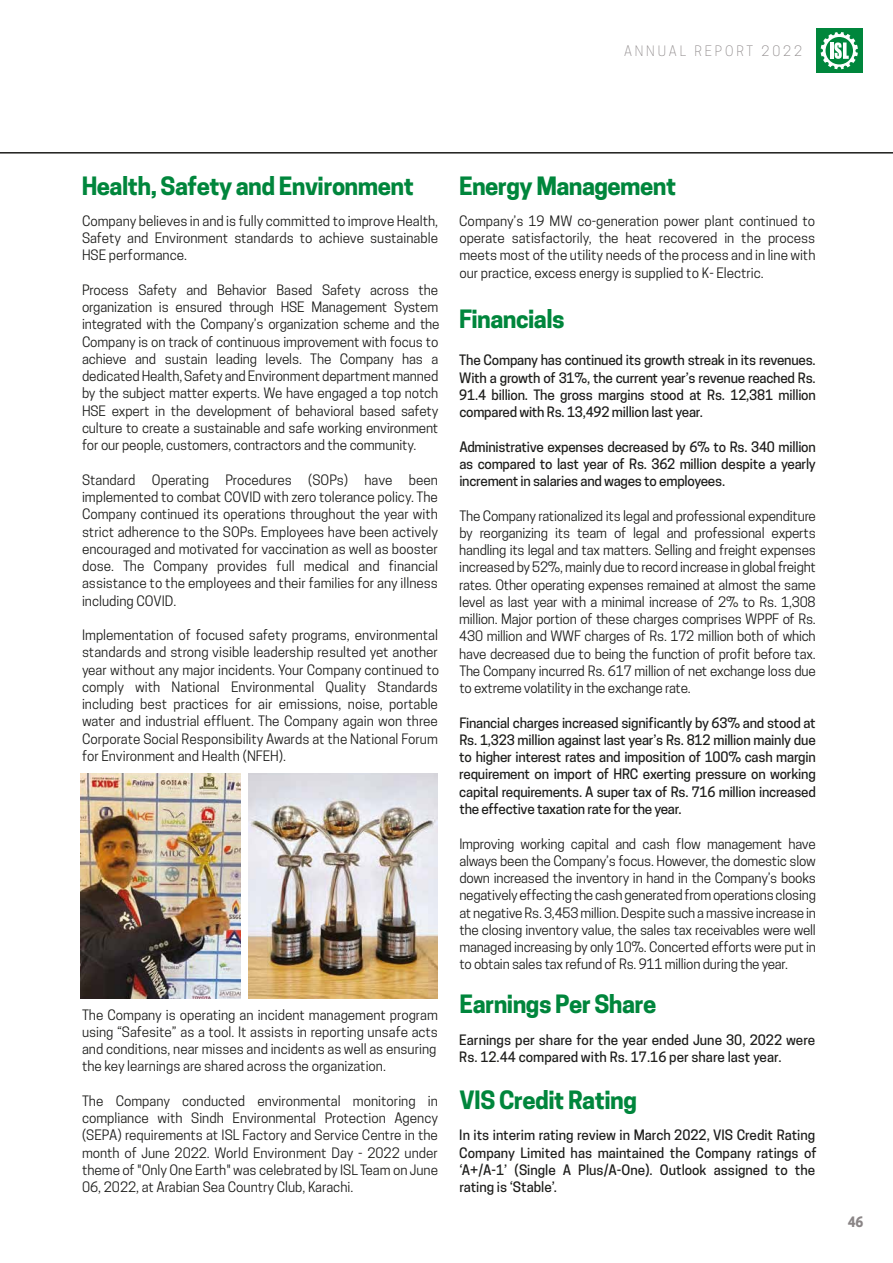
<style>
.page{position:relative;width:893px;height:1263px;background:#fff}
.page>*{position:absolute;margin:0;border:0;box-sizing:border-box;transform-origin:0 0}
.t1{font:700 23.7px "Cooper Hewitt";letter-spacing:-.025em;color:#00863c}
.t2{font:13.5px/17.2px "Cooper Hewitt";color:#1d1d1b;text-align:justify}
.t3{font:500 13.5px/17.2px "Cooper Hewitt";letter-spacing:-.015em;color:#1d1d1b;text-align:justify}
.t4{font:300 13.5px "Cooper Hewitt";letter-spacing:.215em;color:#8a8586}
.t5{font:700 13.5px "Cooper Hewitt";color:#8a8586}
</style>
<div class="page">
<div style="left:816px;top:28px;width:46px;height:45px;background:#00863c"></div>
<svg style="left:821px;top:32px;width:37px;height:37px"></svg>
<hr style="left:0;top:152px;width:893px;height:2px;background:#1d1d1b">
<img style="left:80px;top:773px;width:161px;height:225px">
<img style="left:248px;top:773px;width:190px;height:225px">
<p class="t4" style="left:624px;top:43px;width:179px">ANNUAL REPORT 2022</p>
<h1 class="t1" style="left:82px;top:172px;width:334px">Health, Safety and Environment</h1>
<p class="t2" style="left:82px;top:212px;width:358px">Company believes in and is fully committed to improve Health, Safety and Environment standards to achieve sustainable HSE performance.</p>
<p class="t2" style="left:82px;top:281px;width:359px">Process Safety and Behavior Based Safety across the organization is ensured through HSE Management System integrated with the Company’s organization scheme and the Company is on track of continuous improvement with focus to achieve and sustain leading levels. The Company has a dedicatedHealth,Safety and Environment department manned by the subject matter experts. We have engaged a top notch HSE expert in the development of behavioral based safety culture to create a sustainable and safe working environment for our people, customers, contractors and the community.</p>
<p class="t2" style="left:82px;top:471px;width:357px">Standard Operating Procedures (SOPs) have been implemented to combat COVID with zero tolerance policy. The Company continued its operations throughout the year with strict adherence to the SOPs. Employees have been actively encouraged and motivated for vaccination as well as booster dose. The Company provides full medical and financial assistance to the employees and their families for any illness including COVID.</p>
<p class="t2" style="left:82px;top:626px;width:359px">Implementation of focused safety programs, environmental standards and strong visible leadership resulted yet another year without any major incidents. Your Company continued to comply with National Environmental Quality Standards including best practices for air emissions, noise, portable water and industrial effluent. The Company again won three Corporate Social Responsibility Awards at the National Forum for Environment and Health (NFEH).</p>
<p class="t2" style="left:82px;top:1006px;width:357px">The Company is operating an incident management program using “Safesite” as a tool. It assists in reporting unsafe acts and conditions, near misses and incidents as well as ensuring the key learnings are shared across the organization.</p>
<p class="t2" style="left:82px;top:1092px;width:358px">The Company conducted environmental monitoring in compliance with Sindh Environmental Protection Agency (SEPA) requirements at ISL Factory and Service Centre in the month of June 2022. World Environment Day - 2022 under theme of "Only One Earth" was celebrated by ISL Team on June 06, 2022, at Arabian Sea Country Club, Karachi.</p>
<h1 class="t1" style="left:459px;top:172px;width:219px">Energy Management</h1>
<p class="t2" style="left:459px;top:212px;width:358px">Company’s 19 MW co-generation power plant continued to operate satisfactorily, the heat recovered in the process meets most of the utility needs of the process and in line with our practice, excess energy is supplied to K- Electric.</p>
<h1 class="t1" style="left:459px;top:305px;width:107px">Financials</h1>
<p class="t3" style="left:459px;top:352px;width:358px">The Company has continued its growth streak in its revenues.<br>With a growth of 31%, the current year’s revenue reached Rs.<br>91.4 billion. The gross margins stood at Rs. 12,381 million compared with Rs. 13,492 million last year.</p>
<p class="t3" style="left:459px;top:438px;width:358px">Administrative expenses decreased by 6% to Rs. 340 million as compared to last year of Rs. 362 million despite a yearly increment in salaries and wages to employees.</p>
<p class="t2" style="left:459px;top:507px;width:358px">The Company rationalized its legal and professional expenditure by reorganizing its team of legal and professional experts handling its legal and tax matters. Selling and freight expenses increased by 52%, mainly due to record increase in global freight rates. Other operating expenses remained at almost the same level as last year with a minimal increase of 2% to Rs. 1,308 million. Major portion of these charges comprises WPPF of Rs.<br>430 million and WWF charges of Rs. 172 million both of which have decreased due to being the function of profit before tax.<br>The Company incurred Rs. 617 million of net exchange loss due to extreme volatility in the exchange rate.</p>
<p class="t3" style="left:459px;top:714px;width:358px">Financial charges increased significantly by 63% and stood at Rs. 1,323 million against last year’s Rs. 812 million mainly due to higher interest rates and imposition of 100% cash margin requirement on import of HRC exerting pressure on working capital requirements. A super tax of Rs. 716 million increased the effective taxation rate for the year.</p>
<p class="t2" style="left:459px;top:835px;width:358px">Improving working capital and cash flow management have always been the Company’s focus. However, the domestic slow down increased the inventory in hand in the Company’s books negativelyeffectingthecashgeneratedfromoperations closing at negative Rs. 3,453 million. Despite such a massive increase in the closing inventory value, the sales tax receivables were well managed increasing by only 10%. Concerted efforts were put in to obtain sales tax refund of Rs. 911 million during the year.</p>
<h1 class="t1" style="left:460px;top:990px;width:198px">Earnings Per Share</h1>
<p class="t3" style="left:459px;top:1031px;width:357px">Earnings per share for the year ended June 30, 2022 were<br>Rs. 12.44 compared with Rs. 17.16 per share last year.</p>
<h1 class="t1" style="left:460px;top:1086px;width:179px">VIS Credit Rating</h1>
<p class="t3" style="left:459px;top:1127px;width:359px">In its interim rating review in March 2022, VIS Credit Rating Company Limited has maintained the Company ratings of ‘A+/A-1’ (Single A Plus/A-One). Outlook assigned to the rating is ‘Stable’.</p>
<p class="t5" style="left:848px;top:1214px;width:17px">46</p>
</div>
